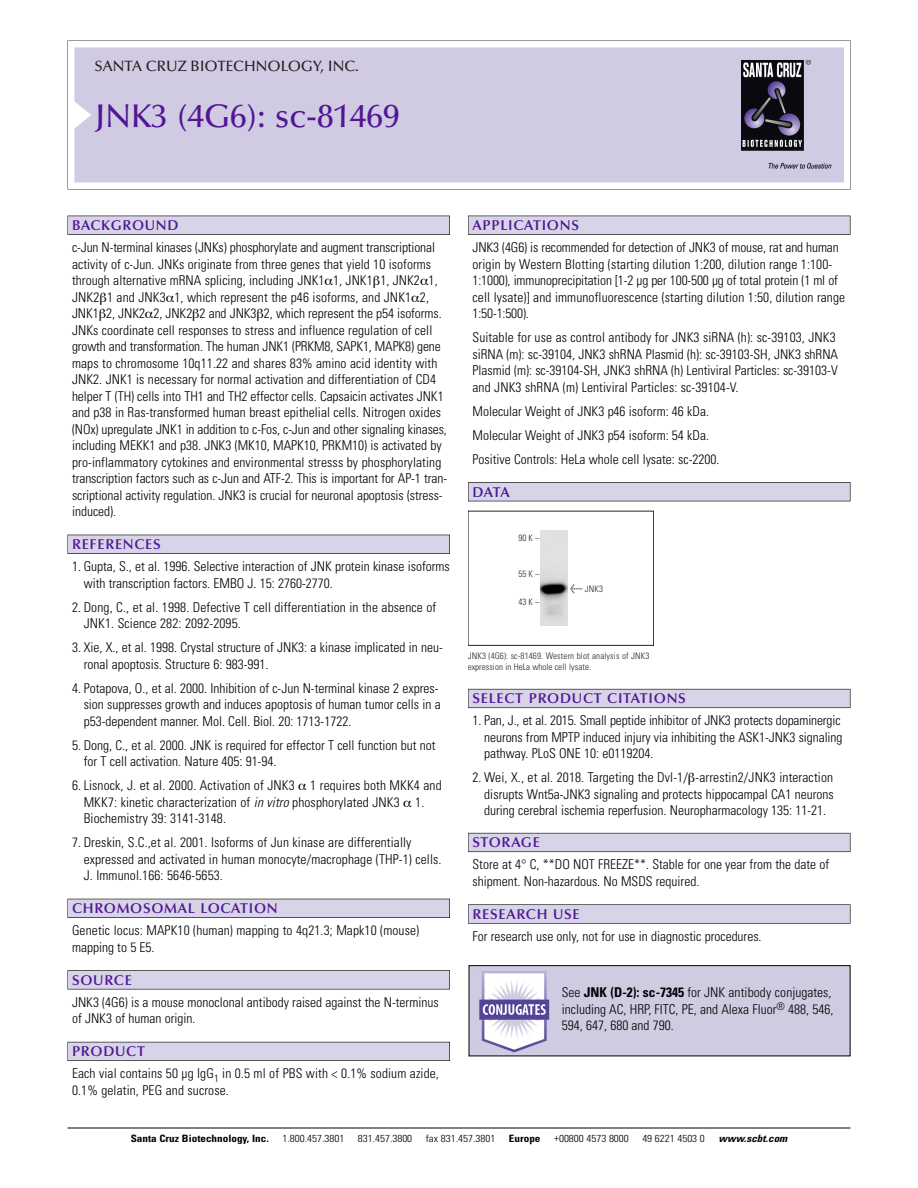
<style>
.page{position:relative;width:918px;height:1188px;background:#fff}
.page>*{position:absolute;margin:0;border:0;box-sizing:border-box;transform-origin:0 0}
.t1{font:500 33px "Optima";color:#511695}
.t2{font:500 15px "Optima";color:#231f20}
.t3{font:600 14.25px "Optima";letter-spacing:.05em;color:#511695}
.t4{font:300 condensed 13.5px/16.5px "Univers";color:#000}
.t5{font:300 condensed 10.2px "Univers";color:#000;scale:1.1 1}
.t6{font:700 condensed 10.2px "Univers";color:#000;scale:1.1 1}
.t7{font:italic 700 condensed 10.2px "Univers";color:#000;scale:1.1 1}
.t8{font:300 condensed 9px/10.5px "Univers";letter-spacing:.015em;color:#272627}
.s1{font-style:italic}
.s2{font-family:"Meta Plus";font-weight:400;font-stretch:normal;font-size:10.5px}
.s3{font-weight:700}
</style>
<div class="page">
<svg style="left:68px;top:40px;width:783px;height:149px"></svg>
<div style="left:74px;top:47px;width:770px;height:135px;background:#d1cae3"></div>
<img style="left:741px;top:60px;width:90px;height:108px">
<div style="left:68px;top:216px;width:382px;height:19px;background:#535256"></div>
<div style="left:68px;top:216px;width:381px;height:18px;background:#d7d4e8"></div>
<div style="left:68px;top:535px;width:382px;height:19px;background:#525156"></div>
<div style="left:68px;top:535px;width:381px;height:18px;background:#d7d4e8"></div>
<div style="left:68px;top:899px;width:382px;height:19px;background:#515057"></div>
<div style="left:68px;top:899px;width:381px;height:18px;background:#d7d4e8"></div>
<div style="left:68px;top:970px;width:382px;height:19px;background:#575659"></div>
<div style="left:68px;top:971px;width:381px;height:18px;background:#d7d4e8"></div>
<div style="left:68px;top:1042px;width:382px;height:19px;background:#595860"></div>
<div style="left:68px;top:1042px;width:381px;height:18px;background:#d7d4e8"></div>
<div style="left:468px;top:216px;width:382px;height:19px;background:#535256"></div>
<div style="left:468px;top:216px;width:382px;height:18px;background:#d7d4e8"></div>
<div style="left:468px;top:482px;width:382px;height:19px;background:#515155"></div>
<div style="left:468px;top:483px;width:382px;height:18px;background:#d7d4e8"></div>
<div style="left:468px;top:689px;width:382px;height:19px;background:#64626c"></div>
<div style="left:468px;top:689px;width:382px;height:18px;background:#d7d4e8"></div>
<div style="left:468px;top:833px;width:382px;height:19px;background:#64626c"></div>
<div style="left:468px;top:833px;width:382px;height:18px;background:#d7d4e8"></div>
<div style="left:468px;top:904px;width:382px;height:20px;background:#666"></div>
<div style="left:468px;top:905px;width:382px;height:18px;background:#d7d4e8"></div>
<hr style="left:68px;top:1128px;width:782px;height:1px;background:#000">
<div style="left:468px;top:511px;width:186px;height:135px;border:1px solid #272627"></div>
<img style="left:541px;top:531px;width:27px;height:95px">
<img style="left:471px;top:967px;width:377px;height:87px">
<div style="left:469px;top:965px;width:381px;height:91px;border:1px solid #000"></div>
<p class="t2" style="left:94px;top:60px;width:266px">SANTA CRUZ BIOTECHNOLOGY, INC.</p>
<p class="t1" style="left:94px;top:102px;width:307px">JNK3 (4G6): sc-81469</p>
<p class="t3" style="left:72px;top:219px;width:108px">BACKGROUND</p>
<p class="t4" style="left:72px;top:240px;width:377px">c-Jun N-terminal kinases (JNKs) phosphorylate and augment transcriptional activity of c-Jun. JNKs originate from three genes that yield 10 isoforms through alternative mRNA splicing, including JNK1 1, JNK1 1, JNK2 1, JNK2 1 and JNK3 1, which represent the p46 isoforms, and JNK1 2, JNK1 2, JNK2 2, JNK2 2 and JNK3 2, which represent the p54 isoforms.<br>JNKs coordinate cell responses to stress and influence regulation of cell growth and transformation. The human JNK1 (PRKM8, SAPK1, MAPK8) gene maps to chromosome 10q11.22 and shares 83% amino acid identity with JNK2. JNK1 is necessary for normal activation and differentiation of CD4 helper T (TH) cells into TH1 and TH2 effector cells. Capsaicin activates JNK1 and p38 in Ras-transformed human breast epithelial cells. Nitrogen oxides (NOx) upregulate JNK1 in addition to c-Fos, c-Jun and other signaling kinases, including MEKK1 and p38. JNK3 (MK10, MAPK10, PRKM10) is activated by pro-inflammatory cytokines and environmental stresss by phosphorylating transcription factors such as c-Jun and ATF-2. This is important for AP-1 tran&shy;scriptional activity regulation. JNK3 is crucial for neuronal apoptosis (stress&shy;induced).</p>
<p class="t3" style="left:72px;top:538px;width:90px">REFERENCES</p>
<p class="t4" style="left:84px;top:559px;width:368px;text-indent:-12px">1. Gupta, S., et al. 1996. Selective interaction of JNK protein kinase isoforms with transcription factors. EMBO J. 15: 2760-2770.</p>
<p class="t4" style="left:84px;top:600px;width:354px;text-indent:-12px">2. Dong, C., et al. 1998. Defective T cell differentiation in the absence of<br>JNK1. Science 282: 2092-2095.</p>
<p class="t4" style="left:84px;top:640px;width:361px;text-indent:-12px">3. Xie, X., et al. 1998. Crystal structure of JNK3: a kinase implicated in neu&shy;ronal apoptosis. Structure 6: 983-991.</p>
<p class="t4" style="left:84px;top:681px;width:359px;text-indent:-12px">4. Potapova, O., et al. 2000. Inhibition of c-Jun N-terminal kinase 2 expres&shy;sion suppresses growth and induces apoptosis of human tumor cells in a p53-dependent manner. Mol. Cell. Biol. 20: 1713-1722.</p>
<p class="t4" style="left:84px;top:738px;width:353px;text-indent:-12px">5. Dong, C., et al. 2000. JNK is required for effector T cell function but not for T cell activation. Nature 405: 91-94.</p>
<p class="t4" style="left:84px;top:778px;width:360px;text-indent:-12px">6. Lisnock, J. et al. 2000. Activation of JNK3 1 requires both MKK4 and<br>MKK7: kinetic characterization of <span class="s1">in vitro</span> phosphorylated JNK3 1.<br>Biochemistry 39: 3141-3148.</p>
<p class="t4" style="left:84px;top:835px;width:359px;text-indent:-12px">7. Dreskin, S.C.,et al. 2001. Isoforms of Jun kinase are differentially expressed and activated in human monocyte/macrophage (THP-1) cells.<br>J. Immunol.166: 5646-5653.</p>
<p class="t3" style="left:72px;top:902px;width:207px">CHROMOSOMAL LOCATION</p>
<p class="t4" style="left:72px;top:924px;width:349px">Genetic locus: MAPK10 (human) mapping to 4q21.3; Mapk10 (mouse) mapping to 5 E5.</p>
<p class="t3" style="left:72px;top:974px;width:61px">SOURCE</p>
<p class="t4" style="left:72px;top:995px;width:368px">JNK3 (4G6) is a mouse monoclonal antibody raised against the N-terminus of JNK3 of human origin.</p>
<p class="t3" style="left:72px;top:1045px;width:74px">PRODUCT</p>
<p class="t4" style="left:72px;top:1067px;width:368px">Each vial contains 50 µg IgG<sub>1</sub> in 0.5 ml of PBS with &lt; 0.1% sodium azide,<br>0.1% gelatin, PEG and sucrose.</p>
<p class="t3" style="left:473px;top:219px;width:108px">APPLICATIONS</p>
<p class="t4" style="left:473px;top:240px;width:374px">JNK3 (4G6) is recommended for detection of JNK3 of mouse, rat and human origin by Western Blotting (starting dilution 1:200, dilution range 1:100- 1:1000), immunoprecipitation [1-2 µg per 100-500 µg of total protein (1 ml of cell lysate)] and immunofluorescence (starting dilution 1:50, dilution range 1:50-1:500).</p>
<p class="t4" style="left:473px;top:330px;width:367px">Suitable for use as control antibody for JNK3 siRNA (h): sc-39103, JNK3 siRNA (m): sc-39104, JNK3 shRNA Plasmid (h): sc-39103-SH, JNK3 shRNA Plasmid (m): sc-39104-SH, JNK3 shRNA (h) Lentiviral Particles: sc-39103-V and JNK3 shRNA (m) Lentiviral Particles: sc-39104-V.</p>
<p class="t4" style="left:473px;top:404px;width:238px">Molecular Weight of JNK3 p46 isoform: 46 kDa.</p>
<p class="t4" style="left:473px;top:428px;width:238px">Molecular Weight of JNK3 p54 isoform: 54 kDa.</p>
<p class="t4" style="left:473px;top:452px;width:248px">Positive Controls: HeLa whole cell lysate: sc-2200.</p>
<p class="t3" style="left:473px;top:486px;width:39px">DATA</p>
<p class="t8" style="left:519px;top:534px;width:22px">90K–</p>
<p class="t8" style="left:519px;top:569px;width:22px">55K–</p>
<p class="t8" style="left:519px;top:598px;width:22px">43K–</p>
<p class="t8" style="left:570px;top:584px;width:35px"><span class="s2">&lt;</span> JNK3</p>
<p class="t8" style="left:468px;top:652px;width:183px">JNK3 (4G6): sc-81469. Western blot analysis of JNK3 expression in HeLa whole cell lysate.</p>
<p class="t3" style="left:473px;top:693px;width:215px">SELECT PRODUCT CITATIONS</p>
<p class="t4" style="left:484px;top:714px;width:360px;text-indent:-12px">1. Pan, J., et al. 2015. Small peptide inhibitor of JNK3 protects dopaminergic neurons from MPTP induced injury via inhibiting the ASK1-JNK3 signaling pathway. PLoS ONE 10: e0119204.</p>
<p class="t4" style="left:484px;top:771px;width:351px;text-align:justify;text-indent:-12px">2. Wei, X., et al. 2018. Targeting the Dvl-1/ -arrestin2/JNK3 interaction disrupts Wnt5a-JNK3 signaling and protects hippocampal CA1 neurons during cerebral ischemia reperfusion. Neuropharmacology 135: 11-21.</p>
<p class="t3" style="left:473px;top:837px;width:69px">STORAGE</p>
<p class="t4" style="left:473px;top:858px;width:358px">Store at 4° C, **DO NOT FREEZE**. Stable for one year from the date of shipment. Non-hazardous. No MSDS required.</p>
<p class="t3" style="left:473px;top:908px;width:109px">RESEARCH USE</p>
<p class="t4" style="left:473px;top:929px;width:291px">For research use only, not for use in diagnostic procedures.</p>
<p class="t4" style="left:562px;top:986px;width:273px">See <span class="s3">JNK (D-2): sc-7345</span> for JNK antibody conjugates, including AC, HRP, FITC, PE, and Alexa Fluor<sup>®</sup> 488, 546,<br>594, 647, 680 and 790.</p>
<p class="t6" style="left:131px;top:1135px;width:127px">Santa Cruz Biotechnology, Inc.</p>
<p class="t5" style="left:282px;top:1135px;width:58px">1.800.457.3801</p>
<p class="t5" style="left:358px;top:1135px;width:51px">831.457.3800</p>
<p class="t5" style="left:426px;top:1135px;width:65px">fax 831.457.3801</p>
<p class="t6" style="left:509px;top:1135px;width:30px">Europe</p>
<p class="t5" style="left:554px;top:1135px;width:69px">+00800 4573 8000</p>
<p class="t5" style="left:642px;top:1135px;width:58px">49 6221 4503 0</p>
<p class="t7" style="left:719px;top:1135px;width:66px">www.scbt.com</p>
</div>
